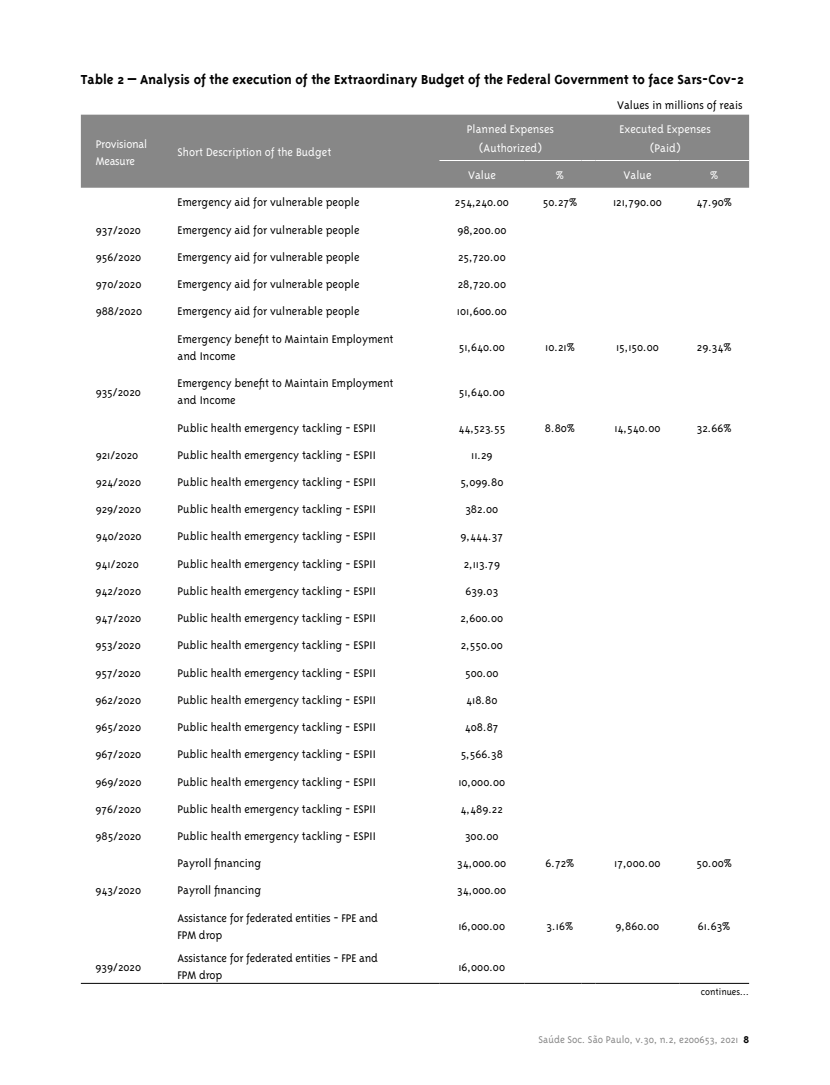
<style>
.page{position:relative;width:830px;height:1085px;background:#fff}
.page>*{position:absolute;margin:0;border:0;box-sizing:border-box;transform-origin:0 0}
.t1{font:700 15px "Triplex";color:#000}
.t2{font:300 12.75px/17.2px "Triplex";color:#000}
.t3{font:300 12.75px/18.6px "Triplex";color:#fff;text-align:center}
.t4{font:300 12.75px/16.5px "Triplex";letter-spacing:-.02em;color:#fff}
.t5{font:300 11.25px "Triplex";color:#878787}
.t6{font:300 10.5px "Triplex";color:#000}
.s1{font-weight:700;color:#000}
</style>
<div class="page">
<div style="left:81px;top:115px;width:667px;height:73px;background:#878787"></div>
<hr style="left:439px;top:160px;width:85px;height:1px;background:#fff">
<hr style="left:524px;top:160px;width:57px;height:1px;background:#fff">
<svg style="left:581px;top:160px;width:14px;height:1px"></svg>
<hr style="left:595px;top:160px;width:84px;height:1px;background:#fff">
<hr style="left:679px;top:160px;width:69px;height:1px;background:#fff">
<hr style="left:81px;top:982px;width:82px;height:1px;background:#000">
<hr style="left:163px;top:982px;width:276px;height:1px;background:#000">
<hr style="left:439px;top:982px;width:85px;height:1px;background:#000">
<hr style="left:524px;top:982px;width:57px;height:1px;background:#000">
<svg style="left:581px;top:982px;width:14px;height:1px"></svg>
<hr style="left:595px;top:982px;width:84px;height:1px;background:#000">
<hr style="left:679px;top:982px;width:69px;height:1px;background:#000">
<p class="t1" style="left:81px;top:70px;width:664px">Table 2 – Analysis of the execution of the Extraordinary Budget of the Federal Government to face Sars-Cov-2</p>
<p class="t2" style="left:616px;top:96px;width:127px">Values in millions of reais</p>
<p class="t4" style="left:96px;top:136px;width:53px">Provisional<br>Measure</p>
<p class="t3" style="left:177px;top:143px;width:155px">Short Description of the Budget</p>
<p class="t3" style="left:466px;top:120px;width:89px">Planned Expenses (Authorized)</p>
<p class="t3" style="left:619px;top:120px;width:93px">Executed Expenses (Paid)</p>
<p class="t3" style="left:468px;top:166px;width:29px">Value</p>
<p class="t3" style="left:555px;top:166px;width:10px">%</p>
<p class="t3" style="left:623px;top:166px;width:29px">Value</p>
<p class="t3" style="left:710px;top:166px;width:10px">%</p>
<p class="t2" style="left:177px;top:194px;width:183px">Emergency aid for vulnerable people</p>
<p class="t2" style="left:454px;top:194px;width:55px">254,240.00</p>
<p class="t2" style="left:542px;top:194px;width:36px">50.27%</p>
<p class="t2" style="left:612px;top:194px;width:50px">121,790.00</p>
<p class="t2" style="left:696px;top:194px;width:37px">47.90%</p>
<p class="t2" style="left:96px;top:221px;width:47px">937/2020</p>
<p class="t2" style="left:177px;top:221px;width:183px">Emergency aid for vulnerable people</p>
<p class="t2" style="left:457px;top:221px;width:51px">98,200.00</p>
<p class="t2" style="left:96px;top:248px;width:47px">956/2020</p>
<p class="t2" style="left:177px;top:248px;width:183px">Emergency aid for vulnerable people</p>
<p class="t2" style="left:458px;top:248px;width:49px">25,720.00</p>
<p class="t2" style="left:96px;top:275px;width:47px">970/2020</p>
<p class="t2" style="left:177px;top:275px;width:183px">Emergency aid for vulnerable people</p>
<p class="t2" style="left:457px;top:275px;width:50px">28,720.00</p>
<p class="t2" style="left:96px;top:302px;width:48px">988/2020</p>
<p class="t2" style="left:177px;top:302px;width:183px">Emergency aid for vulnerable people</p>
<p class="t2" style="left:457px;top:302px;width:51px">101,600.00</p>
<p class="t2" style="left:177px;top:330px;width:217px">Emergency benefit to Maintain Employment and Income</p>
<p class="t2" style="left:458px;top:338px;width:48px">51,640.00</p>
<p class="t2" style="left:545px;top:338px;width:31px">10.21%</p>
<p class="t2" style="left:615px;top:338px;width:44px">15,150.00</p>
<p class="t2" style="left:696px;top:338px;width:36px">29.34%</p>
<p class="t2" style="left:96px;top:383px;width:47px">935/2020</p>
<p class="t2" style="left:177px;top:374px;width:217px">Emergency benefit to Maintain Employment and Income</p>
<p class="t2" style="left:458px;top:383px;width:48px">51,640.00</p>
<p class="t2" style="left:177px;top:419px;width:200px">Public health emergency tackling - ESPII</p>
<p class="t2" style="left:458px;top:419px;width:49px">44,523.55</p>
<p class="t2" style="left:544px;top:419px;width:32px">8.80%</p>
<p class="t2" style="left:614px;top:419px;width:48px">14,540.00</p>
<p class="t2" style="left:696px;top:419px;width:36px">32.66%</p>
<p class="t2" style="left:96px;top:446px;width:44px">921/2020</p>
<p class="t2" style="left:177px;top:446px;width:200px">Public health emergency tackling - ESPII</p>
<p class="t2" style="left:471px;top:446px;width:23px">11.29</p>
<p class="t2" style="left:96px;top:473px;width:47px">924/2020</p>
<p class="t2" style="left:177px;top:473px;width:200px">Public health emergency tackling - ESPII</p>
<p class="t2" style="left:460px;top:473px;width:45px">5,099.80</p>
<p class="t2" style="left:96px;top:500px;width:47px">929/2020</p>
<p class="t2" style="left:177px;top:500px;width:200px">Public health emergency tackling - ESPII</p>
<p class="t2" style="left:465px;top:500px;width:34px">382.00</p>
<p class="t2" style="left:96px;top:527px;width:48px">940/2020</p>
<p class="t2" style="left:177px;top:527px;width:200px">Public health emergency tackling - ESPII</p>
<p class="t2" style="left:460px;top:527px;width:44px">9,444.37</p>
<p class="t2" style="left:96px;top:555px;width:45px">941/2020</p>
<p class="t2" style="left:177px;top:555px;width:200px">Public health emergency tackling - ESPII</p>
<p class="t2" style="left:463px;top:555px;width:38px">2,113.79</p>
<p class="t2" style="left:96px;top:582px;width:47px">942/2020</p>
<p class="t2" style="left:177px;top:582px;width:200px">Public health emergency tackling - ESPII</p>
<p class="t2" style="left:465px;top:582px;width:34px">639.03</p>
<p class="t2" style="left:96px;top:609px;width:47px">947/2020</p>
<p class="t2" style="left:177px;top:609px;width:200px">Public health emergency tackling - ESPII</p>
<p class="t2" style="left:460px;top:609px;width:44px">2,600.00</p>
<p class="t2" style="left:96px;top:636px;width:47px">953/2020</p>
<p class="t2" style="left:177px;top:636px;width:200px">Public health emergency tackling - ESPII</p>
<p class="t2" style="left:460px;top:636px;width:44px">2,550.00</p>
<p class="t2" style="left:96px;top:663px;width:47px">957/2020</p>
<p class="t2" style="left:177px;top:663px;width:200px">Public health emergency tackling - ESPII</p>
<p class="t2" style="left:465px;top:663px;width:35px">500.00</p>
<p class="t2" style="left:96px;top:691px;width:47px">962/2020</p>
<p class="t2" style="left:177px;top:691px;width:200px">Public health emergency tackling - ESPII</p>
<p class="t2" style="left:466px;top:691px;width:33px">418.80</p>
<p class="t2" style="left:96px;top:718px;width:47px">965/2020</p>
<p class="t2" style="left:177px;top:718px;width:200px">Public health emergency tackling - ESPII</p>
<p class="t2" style="left:464px;top:718px;width:35px">408.87</p>
<p class="t2" style="left:95px;top:745px;width:47px">967/2020</p>
<p class="t2" style="left:177px;top:745px;width:200px">Public health emergency tackling - ESPII</p>
<p class="t2" style="left:460px;top:745px;width:44px">5,566.38</p>
<p class="t2" style="left:95px;top:772px;width:47px">969/2020</p>
<p class="t2" style="left:177px;top:772px;width:200px">Public health emergency tackling - ESPII</p>
<p class="t2" style="left:458px;top:772px;width:48px">10,000.00</p>
<p class="t2" style="left:95px;top:800px;width:47px">976/2020</p>
<p class="t2" style="left:177px;top:800px;width:200px">Public health emergency tackling - ESPII</p>
<p class="t2" style="left:460px;top:800px;width:44px">4,489.22</p>
<p class="t2" style="left:95px;top:827px;width:47px">985/2020</p>
<p class="t2" style="left:177px;top:827px;width:200px">Public health emergency tackling - ESPII</p>
<p class="t2" style="left:465px;top:827px;width:35px">300.00</p>
<p class="t2" style="left:177px;top:854px;width:85px">Payroll financing</p>
<p class="t2" style="left:457px;top:854px;width:51px">34,000.00</p>
<p class="t2" style="left:545px;top:854px;width:30px">6.72%</p>
<p class="t2" style="left:614px;top:854px;width:48px">17,000.00</p>
<p class="t2" style="left:696px;top:854px;width:37px">50.00%</p>
<p class="t2" style="left:95px;top:881px;width:47px">943/2020</p>
<p class="t2" style="left:177px;top:881px;width:85px">Payroll financing</p>
<p class="t2" style="left:457px;top:881px;width:51px">34,000.00</p>
<p class="t2" style="left:177px;top:908px;width:202px">Assistance for federated entities - FPE and<br>FPM drop</p>
<p class="t2" style="left:458px;top:917px;width:48px">16,000.00</p>
<p class="t2" style="left:546px;top:917px;width:28px">3.16%</p>
<p class="t2" style="left:615px;top:917px;width:45px">9,860.00</p>
<p class="t2" style="left:697px;top:917px;width:34px">61.63%</p>
<p class="t2" style="left:95px;top:957px;width:47px">939/2020</p>
<p class="t2" style="left:177px;top:949px;width:202px">Assistance for federated entities - FPE and<br>FPM drop</p>
<p class="t2" style="left:458px;top:957px;width:48px">16,000.00</p>
<p class="t6" style="left:700px;top:985px;width:50px">continues...</p>
<p class="t5" style="left:538px;top:1033px;width:212px">Saúde Soc. São Paulo, v.30, n.2, e200653, 2021 <span class="s1">8</span></p>
</div>
